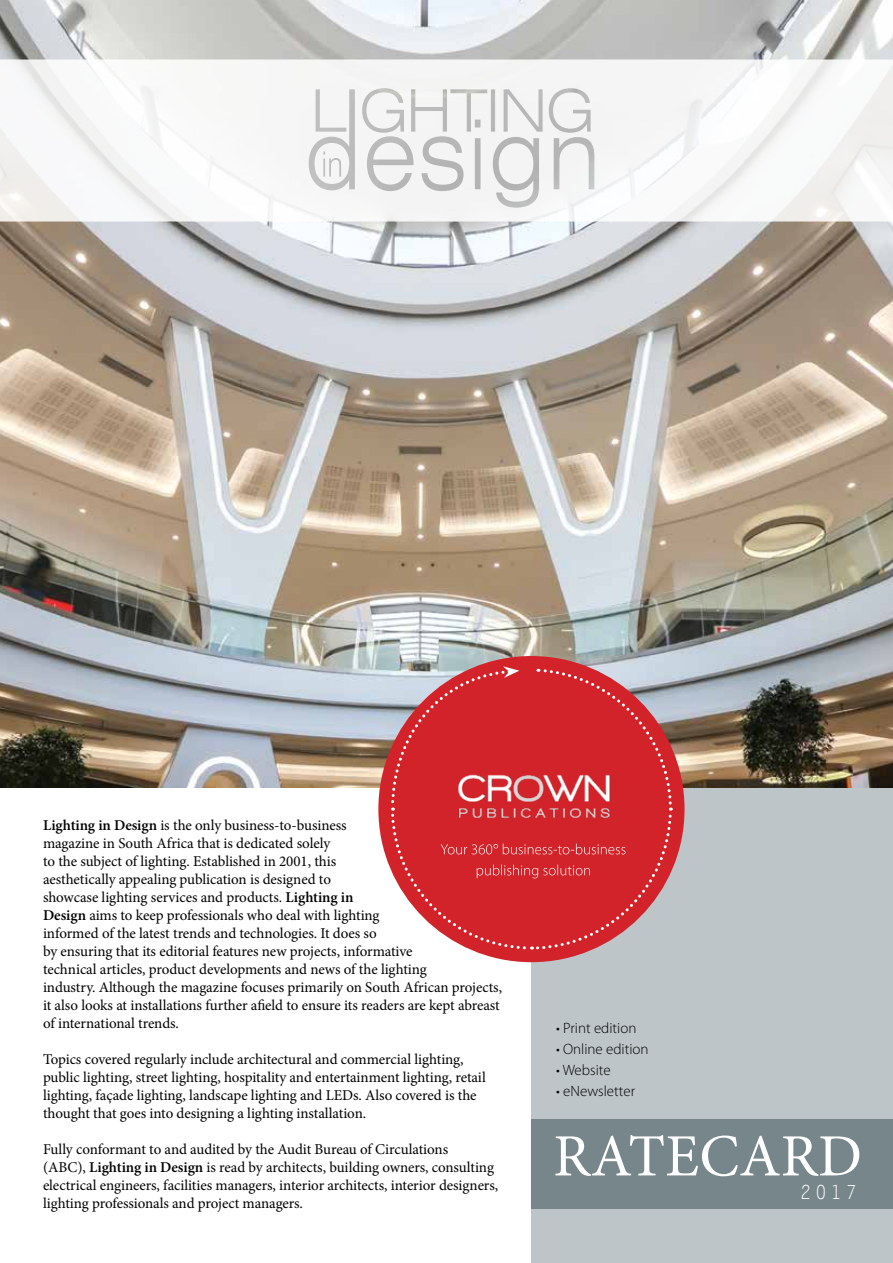
<style>
.page{position:relative;width:893px;height:1263px;background:#fff}
.page>*{position:absolute;margin:0;border:0;box-sizing:border-box;transform-origin:0 0}
.t1{font:60px "Minion Pro";color:#fff}
.t2{font:19.5px "Monospaced Plain";color:#fff}
.t3{font:15px/18px "Minion Pro";letter-spacing:-.005em;color:#000}
.t4{font:300 15px "Myriad Pro";color:#000}
.s1{font-weight:600}
</style>
<div class="page">
<div style="left:531px;top:780px;width:362px;height:483px;background:#bdc5c8"></div>
<img style="left:0;top:0;width:893px;height:788px">
<div style="left:531px;top:1118px;width:362px;height:90px;background:#77868b"></div>
<svg style="left:0;top:59px;width:893px;height:162px;fill:#f6f6f6"></svg>
<div style="left:378px;top:656px;width:306px;height:306px;background:#d2232a;border-radius:50%"></div>
<svg style="left:389px;top:666px;width:284px;height:285px"></svg>
<p class="t3" style="left:43px;top:817px;width:461px"><span class="s1">Lighting in Design</span> is the only business-to-business<br>magazine in South Africa that is dedicated solely<br>to the subject of lighting. Established in 2001, this<br>aesthetically appealing publication is designed to<br>showcase lighting services and products. <span class="s1">Lighting in<br>Design</span> aims to keep professionals who deal with lighting<br>informed of the latest trends and technologies. It does so<br>by ensuring that its editorial features new projects, informative<br>technical articles, product developments and news of the lighting<br>industry. Although the magazine focuses primarily on South African projects, it also looks at installations further afield to ensure its readers are kept abreast of international trends.</p>
<p class="t3" style="left:43px;top:1051px;width:444px">Topics covered regularly include architectural and commercial lighting, public lighting, street lighting, hospitality and entertainment lighting, retail lighting, façade lighting, landscape lighting and LEDs. Also covered is the thought that goes into designing a lighting installation.</p>
<p class="t3" style="left:43px;top:1141px;width:457px">Fully conformant to and audited by the Audit Bureau of Circulations<br>(ABC), <span class="s1">Lighting in Design</span> is read by architects, building owners, consulting electrical engineers, facilities managers, interior architects, interior designers, lighting professionals and project managers.</p>
<p class="t4" style="left:556px;top:1019px;width:82px">• Print edition</p>
<p class="t4" style="left:556px;top:1040px;width:94px">• Online edition</p>
<p class="t4" style="left:556px;top:1061px;width:56px">• Website</p>
<p class="t4" style="left:556px;top:1082px;width:80px">• eNewsletter</p>
<h1 class="t1" style="left:553px;top:1116px;width:310px">RATECARD</h1>
<h2 class="t2" style="left:800px;top:1181px;width:59px">2017</h2>
</div>
